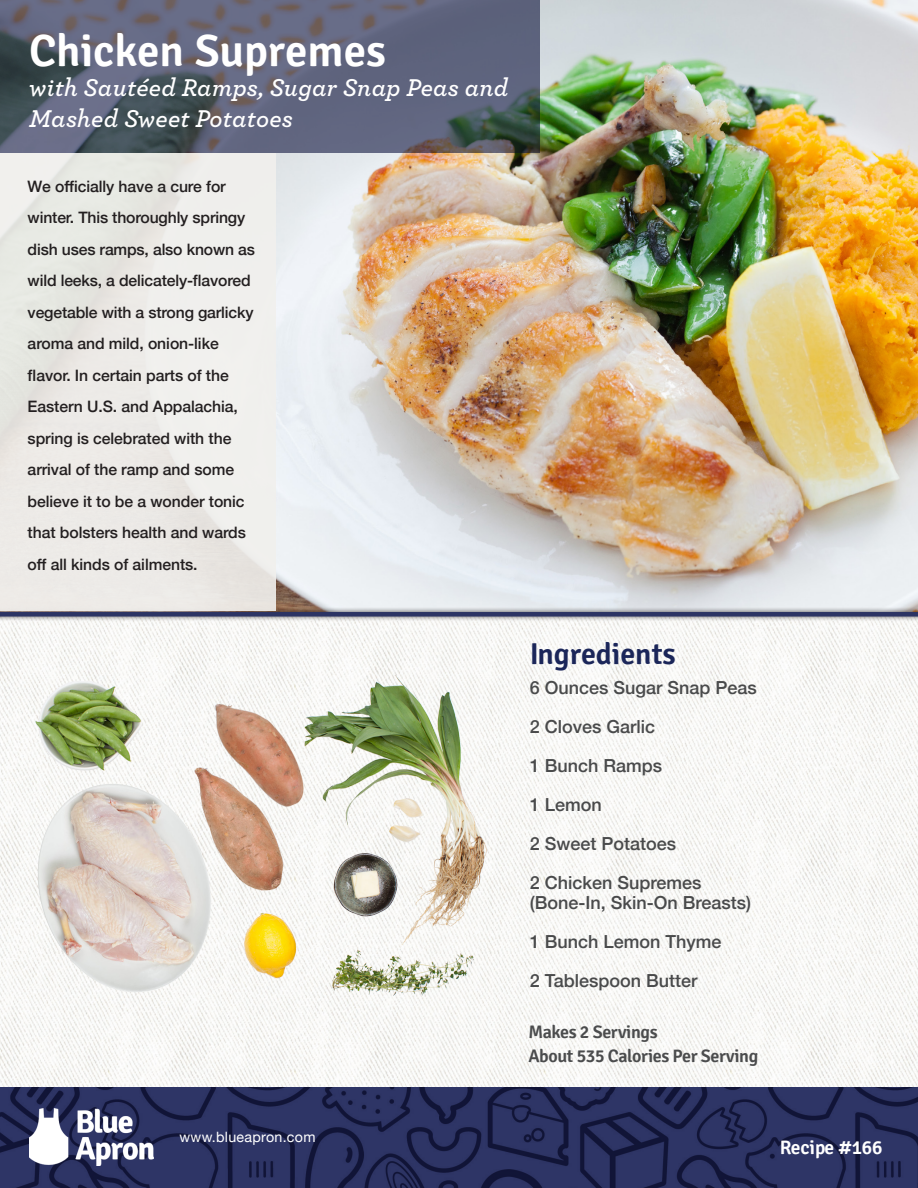
<style>
.page{position:relative;width:918px;height:1188px;background:#fff}
.page>*{position:absolute;margin:0;border:0;box-sizing:border-box;transform-origin:0 0}
.t1{font:600 45px "Signika";color:#fff}
.t2{font:600 30px "Signika";color:#1b2659}
.t3{font:italic 600 25.5px/30.6px "Archer";letter-spacing:.01em;color:#fff}
.t4{font:600 19.5px "Signika";letter-spacing:-.01em;color:#fff}
.t5{font:500 18px "Helvetica Neue";color:#494a4b}
.t6{font:600 18px "Signika";letter-spacing:-.02em;color:#4b4c4d}
.t7{font:500 15.75px/31.5px "Helvetica Neue";letter-spacing:-.005em;color:#231f20}
.t8{font:14.25px "Helvetica Neue";letter-spacing:.02em;color:#fff}
</style>
<div class="page">
<img style="left:0;top:622px;width:918px;height:566px">
<img style="left:275px;top:0;width:643px;height:607px">
<div style="left:0;top:607px;width:918px;height:15px;background:#231f20;opacity:.75"></div>
<div style="left:0;top:612px;width:918px;height:5px;background:#2c3464"></div>
<div style="left:0;top:153px;width:275px;height:458px;background:#f1f0ed"></div>
<img style="left:3px;top:623px;width:522px;height:452px">
<svg style="left:0;top:0;width:540px;height:153px;background:#5b6174"></svg>
<img style="left:29px;top:1108px;width:124px;height:58px">
<p class="t1" style="left:29px;top:25px;width:358px">Chicken Supremes</p>
<p class="t3" style="left:29px;top:71px;width:481px">with Sautéed Ramps, Sugar Snap Peas and<br>Mashed Sweet Potatoes</p>
<p class="t7" style="left:28px;top:170px;width:229px">We officially have a cure for winter. This thoroughly springy dish uses ramps, also known as wild leeks, a delicately-flavored vegetable with a strong garlicky aroma and mild, onion-like flavor. In certain parts of the<br>Eastern U.S. and Appalachia, spring is celebrated with the arrival of the ramp and some believe it to be a wonder tonic that bolsters health and wards off all kinds of ailments.</p>
<p class="t8" style="left:180px;top:1127px;width:137px">www.blueapron.com</p>
<p class="t2" style="left:530px;top:636px;width:147px">Ingredients</p>
<p class="t5" style="left:530px;top:673px;width:229px">6 Ounces Sugar Snap Peas</p>
<p class="t5" style="left:530px;top:712px;width:127px">2 Cloves Garlic</p>
<p class="t5" style="left:530px;top:751px;width:134px">1 Bunch Ramps</p>
<p class="t5" style="left:530px;top:790px;width:74px">1 Lemon</p>
<p class="t5" style="left:530px;top:829px;width:148px">2 Sweet Potatoes</p>
<p class="t5" style="left:530px;top:868px;width:173px">2 Chicken Supremes</p>
<p class="t5" style="left:530px;top:888px;width:223px">(Bone-In, Skin-On Breasts)</p>
<p class="t5" style="left:530px;top:927px;width:193px">1 Bunch Lemon Thyme</p>
<p class="t5" style="left:530px;top:966px;width:169px">2 Tablespoon Butter</p>
<p class="t6" style="left:528px;top:1022px;width:131px">Makes 2 Servings</p>
<p class="t6" style="left:528px;top:1046px;width:231px">About 535 Calories Per Serving</p>
<p class="t4" style="left:780px;top:1136px;width:104px">Recipe #166</p>
</div>
